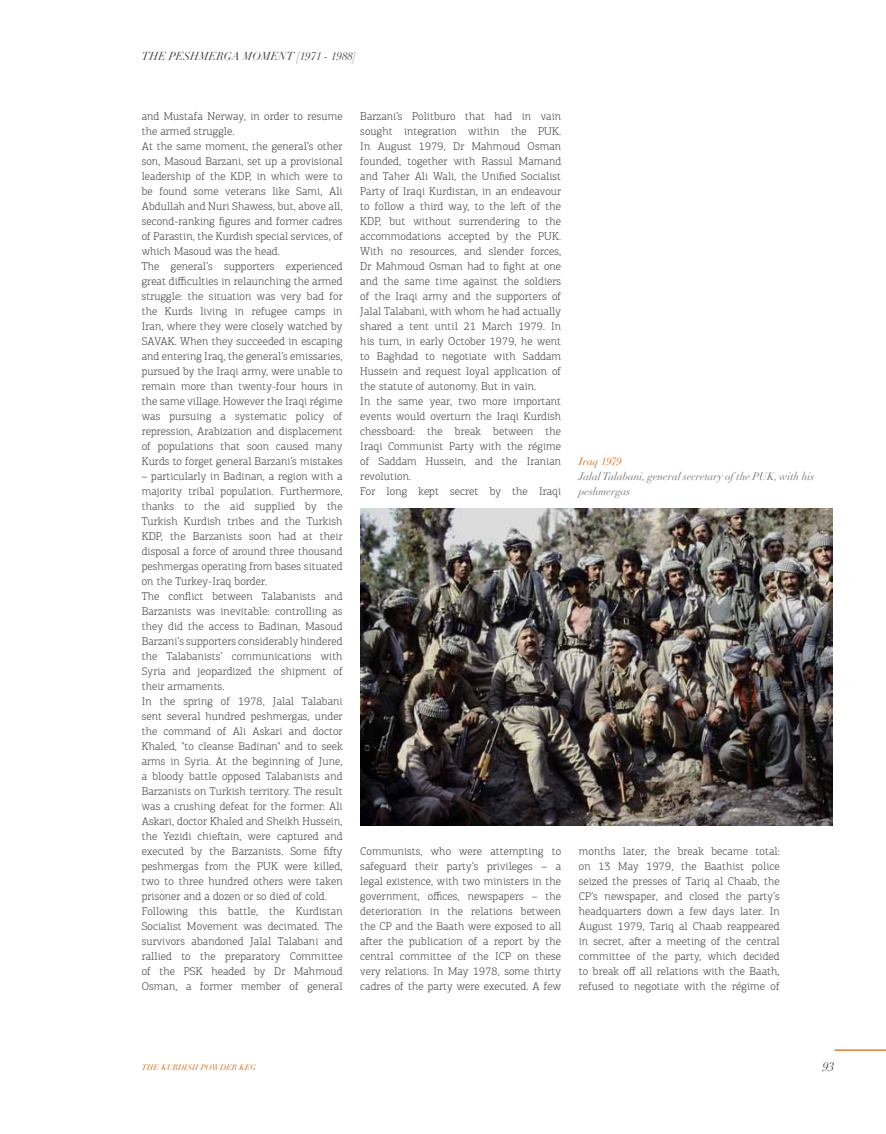
<style>
.page{position:relative;width:886px;height:1134px;background:#fff}
.page>*{position:absolute;margin:0;border:0;box-sizing:border-box;transform-origin:0 0}
.t1{font:italic 12.5px "Didot";color:#3e3d40}
.t2{font:300 11.25px/15px "PF Agora Slab Pro";letter-spacing:.01em;color:#3e3d40}
.t3{font:italic 11.25px "Didot";color:#3e3d40}
.t4{font:italic 10.62px/15px "Didot";color:#707172}
.t5{font:italic 10.62px "Didot";color:#d8650b}
.t6{font:italic 7.88px "Didot";color:#d8650b}
</style>
<div class="page">
<hr style="left:834px;top:1049px;width:52px;height:2px;background:#d8650b">
<img style="left:360px;top:508px;width:473px;height:317px">
<p class="t3" style="left:142px;top:49px;width:216px">THE PESHMERGA MOMENT [1971 - 1988]</p>
<p class="t2" style="left:142px;top:109px;width:202px">and Mustafa Nerway, in order to resume the armed struggle.<br>At the same moment, the general’s other son, Masoud Barzani, set up a provisional leadership of the KDP, in which were to be found some veterans like Sami, Ali Abdullah and Nuri Shawess, but, above all, second-ranking figures and former cadres of Parastin, the Kurdish special services, of which Masoud was the head.<br>The general’s supporters experienced great difficulties in relaunching the armed struggle: the situation was very bad for the Kurds living in refugee camps in Iran, where they were closely watched by SAVAK. When they succeeded in escaping and entering Iraq, the general’s emissaries, pursued by the Iraqi army, were unable to remain more than twenty-four hours in the same village. However the Iraqi régime was pursuing a systematic policy of repression, Arabization and displacement of populations that soon caused many Kurds to forget general Barzani’s mistakes</p>
<p class="t2" style="left:142px;top:469px;width:202px">– particularly in Badinan, a region with a majority tribal population. Furthermore, thanks to the aid supplied by the Turkish Kurdish tribes and the Turkish KDP, the Barzanists soon had at their disposal a force of around three thousand peshmergas operating from bases situated on the Turkey-Iraq border.<br>The conflict between Talabanists and Barzanists was inevitable: controlling as they did the access to Badinan, Masoud Barzani’s supporters considerably hindered the Talabanists’ communications with Syria and jeopardized the shipment of their armaments.<br>In the spring of 1978, Jalal Talabani sent several hundred peshmergas, under the command of Ali Askari and doctor Khaled, "to cleanse Badinan" and to seek arms in Syria. At the beginning of June, a bloody battle opposed Talabanists and Barzanists on Turkish territory. The result was a crushing defeat for the former: Ali Askari, doctor Khaled and Sheikh Hussein, the Yezidi chieftain, were captured and executed by the Barzanists. Some fifty peshmergas from the PUK were killed, two to three hundred others were taken prisoner and a dozen or so died of cold.<br>Following this battle, the Kurdistan Socialist Movement was decimated. The survivors abandoned Jalal Talabani and rallied to the preparatory Committee of the PSK headed by Dr Mahmoud Osman, a former member of general</p>
<p class="t2" style="left:360px;top:109px;width:202px">Barzani’s Politburo that had in vain sought integration within the PUK.<br>In August 1979, Dr Mahmoud Osman founded, together with Rassul Mamand and Taher Ali Wali, the Unified Socialist Party of Iraqi Kurdistan, in an endeavour to follow a third way, to the left of the KDP, but without surrendering to the accommodations accepted by the PUK.<br>With no resources, and slender forces, Dr Mahmoud Osman had to fight at one and the same time against the soldiers of the Iraqi army and the supporters of Jalal Talabani, with whom he had actually shared a tent until 21 March 1979. In his turn, in early October 1979, he went to Baghdad to negotiate with Saddam Hussein and request loyal application of the statute of autonomy. But in vain.<br>In the same year, two more important events would overturn the Iraqi Kurdish chessboard: the break between the Iraqi Communist Party with the régime of Saddam Hussein, and the Iranian revolution.<br>For long kept secret by the Iraqi</p>
<p class="t5" style="left:579px;top:455px;width:44px">Iraq 1979</p>
<p class="t4" style="left:579px;top:469px;width:237px">Jalal Talabani, general secretary ofthe PUK, with his peshmergas</p>
<p class="t2" style="left:360px;top:843px;width:202px;text-align:justify">Communists, who were attempting to safeguard their party’s privileges – a legal existence, with two ministers in the government, offices, newspapers – the deterioration in the relations between the CP and the Baath were exposed to all after the publication of a report by the central committee of the ICP on these very relations. In May 1978, some thirty cadres of the party were executed. A few</p>
<p class="t2" style="left:579px;top:843px;width:202px;text-align:justify">months later, the break became total: on 13 May 1979, the Baathist police seized the presses of Tariq al Chaab, the CP’s newspaper, and closed the party’s headquarters down a few days later. In August 1979, Tariq al Chaab reappeared in secret, after a meeting of the central committee of the party, which decided to break off all relations with the Baath, refused to negotiate with the régime of</p>
<p class="t6" style="left:142px;top:1063px;width:116px">THE KURDISH POWDER KEG</p>
<p class="t1" style="left:822px;top:1059px;width:14px">93</p>
</div>
